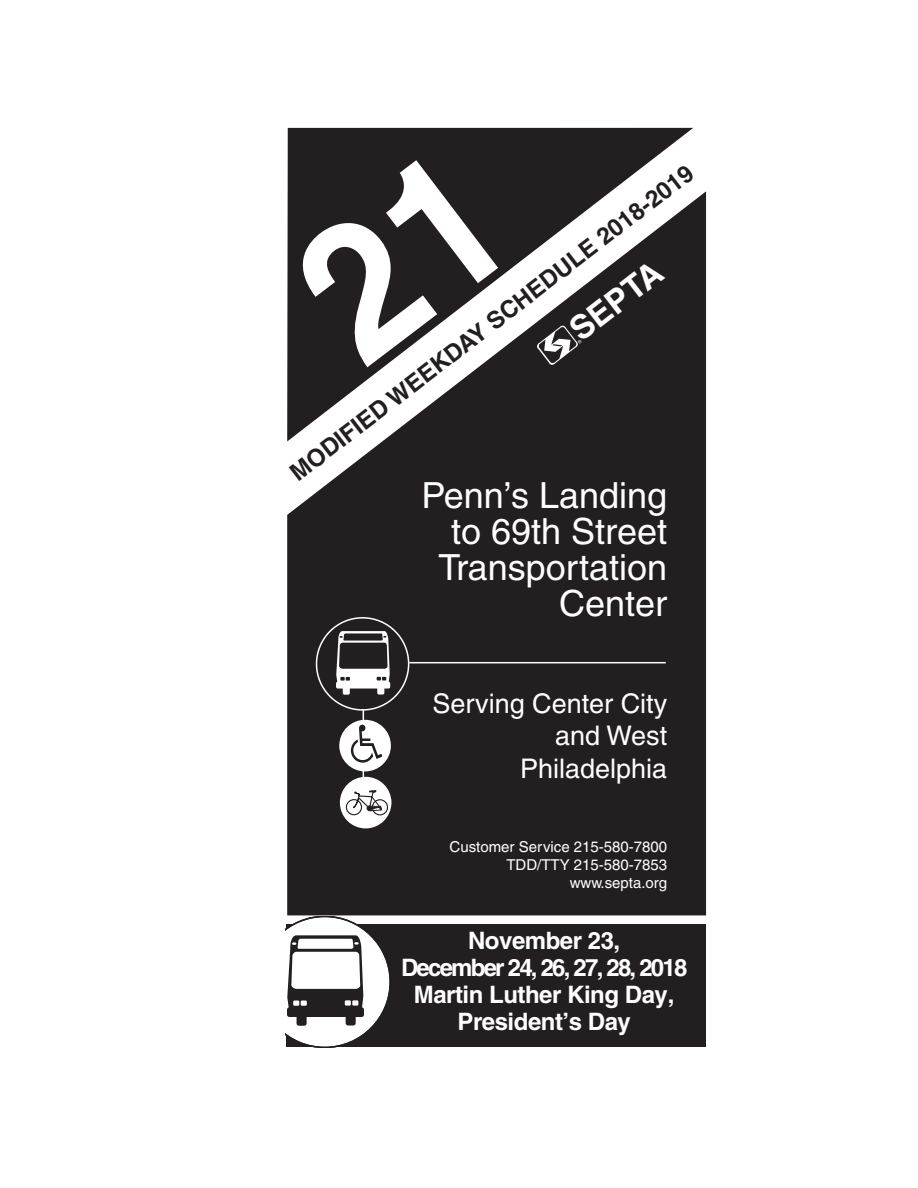
<style>
.page{position:relative;width:918px;height:1188px;background:#fff}
.page>*{position:absolute;margin:0;border:0;box-sizing:border-box;transform-origin:0 0}
.t1{font:36px/36px "Helvetica";color:#fff;text-align:right}
.t2{font:700 33px "Helvetica";color:#fff}
.t3{font:27px/32.2px "Helvetica";color:#fff;text-align:right}
.t4{font:700 24px/27px "Helvetica";letter-spacing:-.02em;color:#fff;text-align:center}
.t5{font:700 24px "Helvetica";color:#231f20}
.t6{font:15px/18px "Helvetica";color:#fff;text-align:right}
</style>
<div class="page">
<svg style="left:287px;top:128px;width:406px;height:63px;background:#403d3e"></svg>
<svg style="left:287px;top:191px;width:419px;height:724px;background:#363334"></svg>
<hr style="left:409px;top:662px;width:257px;height:1px;background:#fff">
<div style="left:317px;top:618px;width:92px;height:92px;background:#231f20;border-radius:50%"></div>
<div style="left:316px;top:617px;width:93px;height:94px;border:2px solid #fff;border-radius:50%"></div>
<div style="left:343px;top:686px;width:7px;height:9px;background:#fff;border-radius:2px"></div>
<div style="left:377px;top:685px;width:7px;height:10px;background:#fff;border-radius:2px"></div>
<div style="left:336px;top:682px;width:54px;height:7px;background:#fff;border-radius:2px"></div>
<svg style="left:336px;top:631px;width:54px;height:52px"></svg>
<hr style="left:363px;top:709px;width:1px;height:114px;background:#fff">
<div style="left:340px;top:777px;width:51px;height:51px;background:#fff;border-radius:50%"></div>
<svg style="left:341px;top:789px;width:48px;height:27px"></svg>
<div style="left:339px;top:720px;width:52px;height:51px;background:#fff;border-radius:50%"></div>
<svg style="left:351px;top:725px;width:31px;height:38px"></svg>
<div style="left:286px;top:925px;width:419px;height:122px;background:#231f20"></div>
<svg style="left:286px;top:917px;width:105px;height:130px"></svg>
<svg style="left:287px;top:160px;width:211px;height:207px;background:#3c3839"></svg>
<svg style="left:537px;top:325px;width:45px;height:40px"></svg>
<p class="t5" style="left:285px;top:465px;width:503px;rotate:-38deg">MODIFIED WEEKDAY SCHEDULE 2018-2019</p>
<h2 class="t2" style="left:562px;top:318px;width:109px;rotate:-38deg">SEPTA</h2>
<h1 class="t1" style="left:422px;top:478px;width:247px">Penn’s Landing to 69th Street<br>Transportation<br>Center</h1>
<p class="t3" style="left:432px;top:687px;width:236px">Serving Center City and West<br>Philadelphia</p>
<p class="t6" style="left:450px;top:838px;width:219px">Customer Service 215-580-7800<br>TDD/TTY 215-580-7853 www.septa.org</p>
<p class="t4" style="left:401px;top:927px;width:288px">November 23,<br>December 24, 26, 27, 28, 2018<br>Martin Luther King Day,<br>President’s Day</p>
</div>
